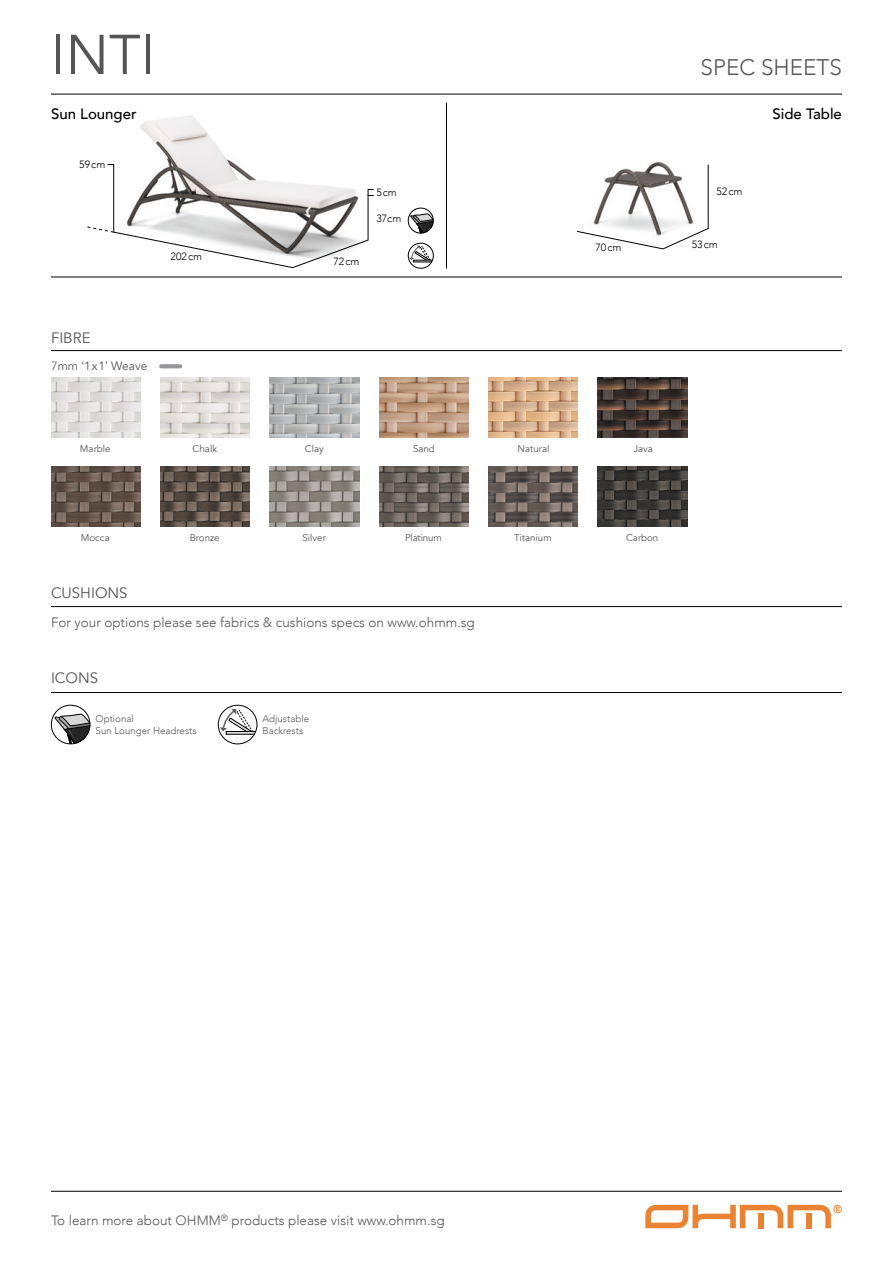
<style>
.page{position:relative;width:893px;height:1263px;background:#fff}
.page>*{position:absolute;margin:0;border:0;box-sizing:border-box;transform-origin:0 0}
.t1{font:55.5px "Avenir";color:#555}
.t2{font:300 22.5px "Avenir";color:#555}
.t3{font:500 15px "Avenir";color:#000}
.t4{font:15px "Avenir";color:#555}
.t5{font:300 13.5px "Avenir";color:#555}
.t6{font:12px "Avenir";color:#555}
.t7{font:300 10.5px "Avenir";color:#000}
.t8{font:9.75px "Avenir";color:#555}
.t9{font:300 9.75px/11.7px "Avenir";color:#555}
.s1{color:#6d6c6b}
.s2{font-family:"Arial"}
</style>
<div class="page">
<hr style="left:51px;top:94px;width:791px;height:1px;background:#000">
<hr style="left:51px;top:1191px;width:791px;height:1px;background:#000">
<svg style="left:645px;top:1205px;width:197px;height:23px"></svg>
<svg style="left:576px;top:164px;width:133px;height:85px"></svg>
<img style="left:140px;top:115px;width:95px;height:49px">
<svg style="left:87px;top:164px;width:287px;height:104px"></svg>
<hr style="left:446px;top:103px;width:1px;height:165px;background:#000">
<hr style="left:51px;top:350px;width:791px;height:1px;background:#000">
<svg style="left:159px;top:364px;width:23px;height:4px"></svg>
<img style="left:51px;top:377px;width:89px;height:61px">
<img style="left:161px;top:466px;width:89px;height:61px">
<img style="left:270px;top:466px;width:89px;height:61px">
<img style="left:379px;top:466px;width:89px;height:61px">
<img style="left:489px;top:466px;width:89px;height:61px">
<img style="left:598px;top:466px;width:89px;height:61px">
<img style="left:270px;top:377px;width:89px;height:61px">
<img style="left:379px;top:377px;width:89px;height:61px">
<img style="left:489px;top:377px;width:89px;height:61px">
<img style="left:598px;top:377px;width:89px;height:61px">
<img style="left:51px;top:466px;width:89px;height:61px">
<img style="left:161px;top:377px;width:89px;height:61px">
<hr style="left:51px;top:277px;width:791px;height:1px;background:#000">
<div style="left:413px;top:260px;width:20px;height:2px;border:1px solid #000"></div>
<svg style="left:409px;top:245px;width:22px;height:17px"></svg>
<div style="left:408px;top:243px;width:26px;height:25px;border:1px solid #000;border-radius:50%"></div>
<svg style="left:411px;top:214px;width:22px;height:20px"></svg>
<div style="left:408px;top:208px;width:26px;height:25px;border:1px solid #000;border-radius:50%"></div>
<div style="left:226px;top:731px;width:30px;height:3px;border:1px solid #000"></div>
<svg style="left:220px;top:708px;width:34px;height:27px"></svg>
<div style="left:218px;top:705px;width:39px;height:39px;border:1px solid #000;border-radius:50%"></div>
<hr style="left:51px;top:606px;width:791px;height:1px;background:#000">
<hr style="left:51px;top:692px;width:791px;height:1px;background:#000">
<svg style="left:55px;top:714px;width:35px;height:31px"></svg>
<div style="left:51px;top:705px;width:39px;height:39px;border:1px solid #000;border-radius:50%"></div>
<h1 class="t1" style="left:51px;top:22px;width:106px">INTI</h1>
<h2 class="t2" style="left:701px;top:54px;width:143px">SPEC SHEETS</h2>
<p class="t3" style="left:51px;top:101px;width:87px">Sun Lounger</p>
<p class="t3" style="left:772px;top:101px;width:71px">Side Table</p>
<p class="t7" style="left:79px;top:158px;width:27px">59cm</p>
<p class="t7" style="left:171px;top:250px;width:33px">202cm</p>
<p class="t4" style="left:51px;top:328px;width:41px">FIBRE</p>
<p class="t6" style="left:51px;top:359px;width:98px"><span class="s1">7</span>mm <span class="s2">ʻ</span>1x1<span class="s2">ʼ</span> Weave</p>
<p class="t8" style="left:80px;top:443px;width:32px">Marble</p>
<p class="t8" style="left:193px;top:443px;width:26px">Chalk</p>
<p class="t7" style="left:333px;top:255px;width:27px">72cm</p>
<p class="t7" style="left:376px;top:186px;width:22px">5cm</p>
<p class="t7" style="left:376px;top:212px;width:26px">37cm</p>
<p class="t7" style="left:716px;top:185px;width:27px">52cm</p>
<p class="t7" style="left:595px;top:242px;width:27px">70cm</p>
<p class="t7" style="left:692px;top:238px;width:27px">53cm</p>
<p class="t8" style="left:305px;top:443px;width:20px">Clay</p>
<p class="t8" style="left:413px;top:443px;width:23px">Sand</p>
<p class="t8" style="left:518px;top:443px;width:33px">Natural</p>
<p class="t8" style="left:633px;top:443px;width:21px">Java</p>
<p class="t8" style="left:81px;top:532px;width:30px">Mocca</p>
<p class="t8" style="left:190px;top:532px;width:31px">Bronze</p>
<p class="t8" style="left:302px;top:532px;width:25px">Silver</p>
<p class="t8" style="left:405px;top:532px;width:38px">Platinum</p>
<p class="t8" style="left:514px;top:532px;width:39px">Titanium</p>
<p class="t8" style="left:626px;top:532px;width:34px">Carbon</p>
<p class="t4" style="left:51px;top:584px;width:78px">CUSHIONS</p>
<p class="t5" style="left:51px;top:614px;width:425px">For your options please see fabrics &amp; cushions specs on www.ohmm.sg</p>
<p class="t4" style="left:51px;top:669px;width:49px">ICONS</p>
<p class="t9" style="left:96px;top:713px;width:102px">Optional<br>Sun Lounger Headrests</p>
<p class="t9" style="left:263px;top:713px;width:48px">Adjustable<br>Backrests</p>
<p class="t5" style="left:51px;top:1213px;width:395px">To learn more about OHMM<sup>®</sup> products please visit www.ohmm.sg</p>
</div>
